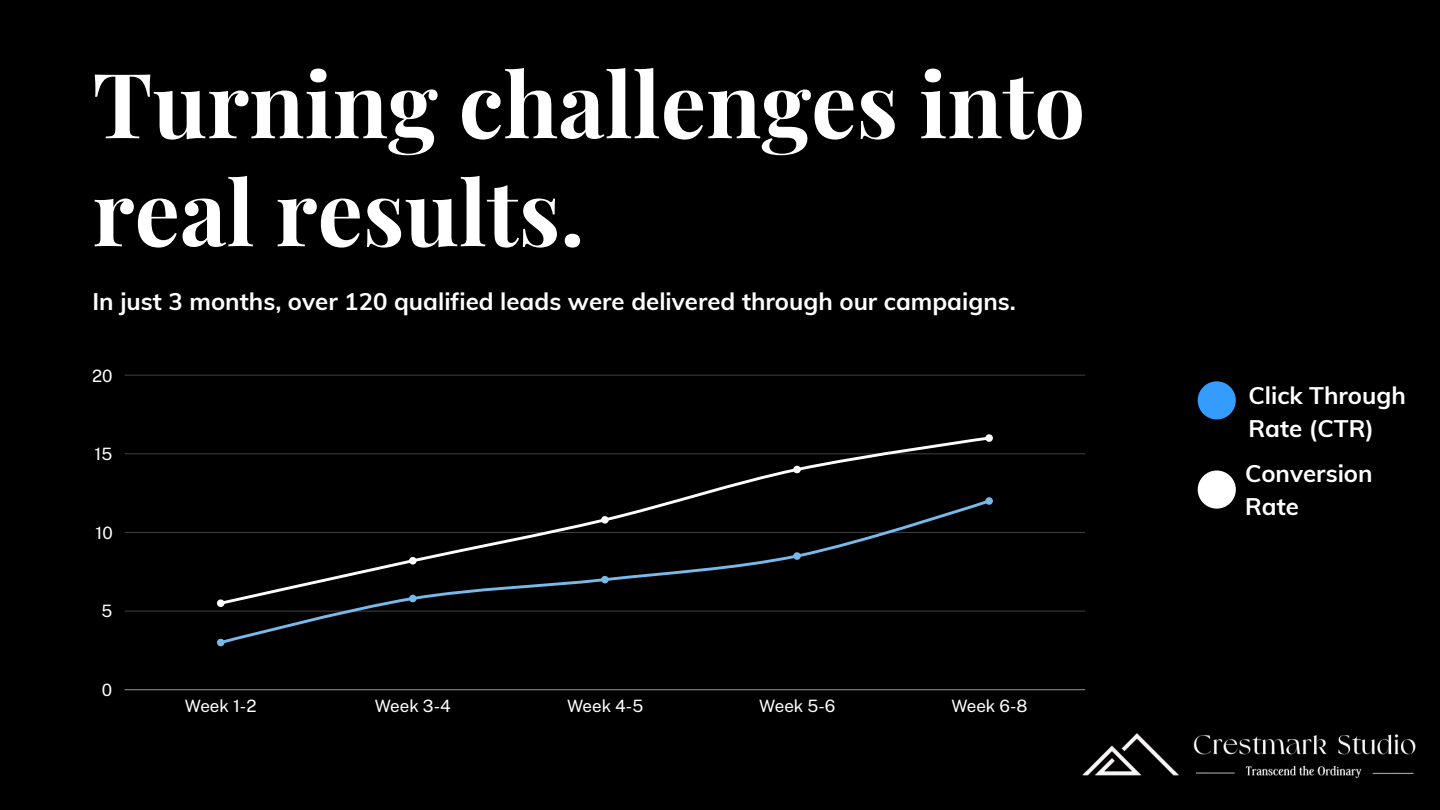
<style>
.page{position:relative;width:1440px;height:810px;background:#000}
.page>*{position:absolute;margin:0;border:0;box-sizing:border-box;transform-origin:0 0}
.t1{font:700 90px/108px "Playfair Display";color:#fff}
.t2{font:700 24px/33px "Muli";color:#fff}
.t3{font:17px "Public Sans";color:#fff}
</style>
<div class="page">
<hr style="left:125px;top:689px;width:960px;height:1px;background:#757575">
<hr style="left:125px;top:611px;width:960px;height:1px;background:#262626">
<hr style="left:125px;top:532px;width:960px;height:1px;background:#3c3c3c">
<hr style="left:125px;top:454px;width:960px;height:1px;background:#131313">
<hr style="left:125px;top:375px;width:960px;height:1px;background:#2a2a2a">
<svg style="left:217px;top:434px;width:776px;height:212px"></svg>
<div style="left:1198px;top:381px;width:38px;height:38px;background:#349bff;border-radius:50%"></div>
<div style="left:1198px;top:471px;width:38px;height:38px;background:#fff;border-radius:50%"></div>
<img style="left:1064px;top:610px;width:352px;height:169px">
<h1 class="t1" style="left:93px;top:47px;width:994px">Turning challenges into real results.</h1>
<p class="t2" style="left:93px;top:284px;width:925px">In just 3 months, over 120 qualified leads were delivered through our campaigns.</p>
<p class="t3" style="left:92px;top:365px;width:22px">20</p>
<p class="t3" style="left:95px;top:444px;width:19px">15</p>
<p class="t3" style="left:95px;top:523px;width:19px">10</p>
<p class="t3" style="left:102px;top:601px;width:12px">5</p>
<p class="t3" style="left:102px;top:680px;width:12px">0</p>
<p class="t3" style="left:185px;top:696px;width:73px">Week 1-2</p>
<p class="t3" style="left:375px;top:696px;width:77px">Week 3-4</p>
<p class="t3" style="left:567px;top:696px;width:78px">Week 4-5</p>
<p class="t3" style="left:759px;top:696px;width:78px">Week 5-6</p>
<p class="t3" style="left:951px;top:696px;width:78px">Week 6-8</p>
<p class="t2" style="left:1248px;top:379px;width:159px">Click Through<br>Rate (CTR)</p>
<p class="t2" style="left:1245px;top:457px;width:129px">Conversion<br>Rate</p>
</div>
